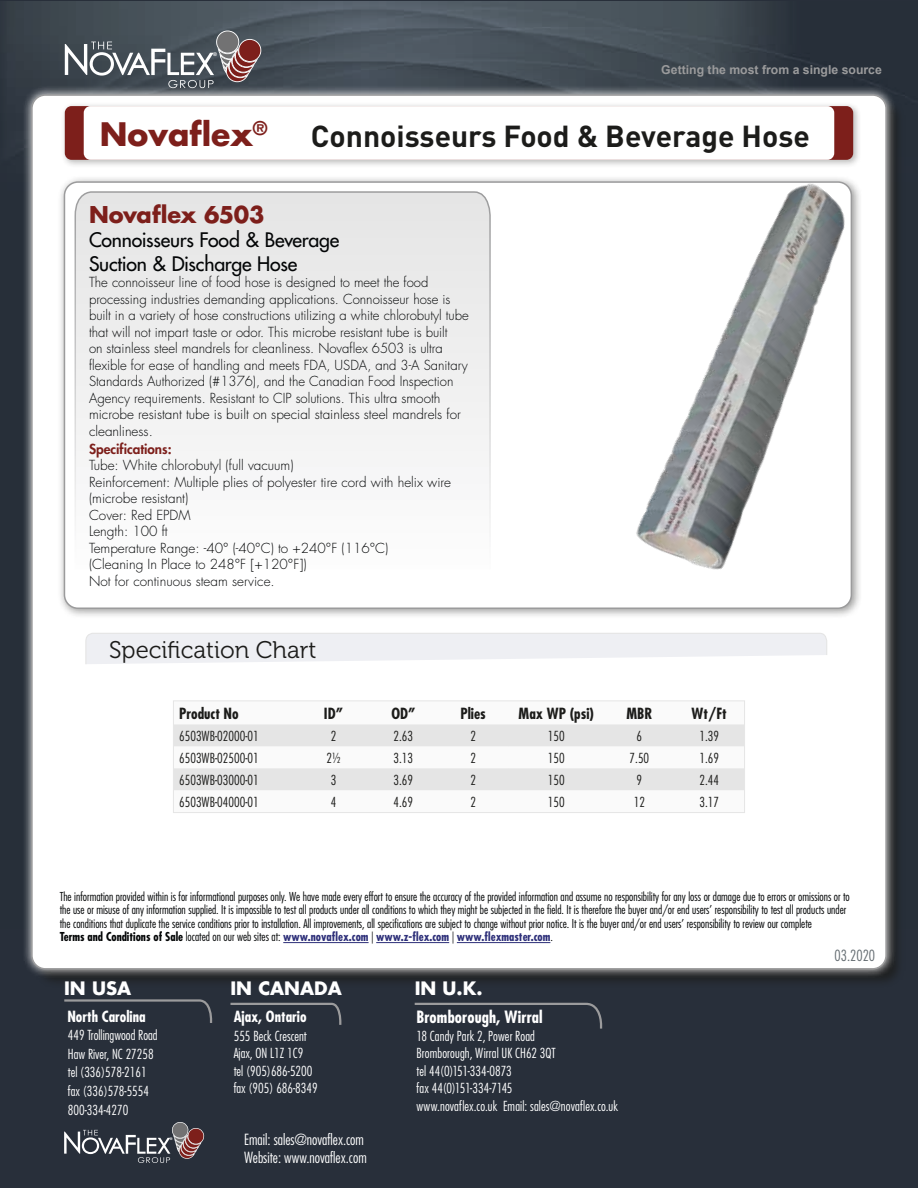
<style>
.page{position:relative;width:918px;height:1188px;background:#282f3a}
.page>*{position:absolute;margin:0;border:0;box-sizing:border-box;transform-origin:0 0}
.t1{font:700 31.5px "Futura Std";color:#7d1f1b}
.t2{font:700 30px "DIN";color:#1c1c1a}
.t3{font:24px "Museo 300";color:#1c1c1a}
.t4{font:700 22.5px "Futura Std";letter-spacing:-.015em;color:#7d1f1b}
.t5{font:500 19.5px/24px "Futura Std";letter-spacing:-.01em;color:#030506}
.t6{font:700 18px "Futura Std";color:#fff}
.t7{font:700 condensed 16.5px "Futura Std";letter-spacing:.01em;color:#fff}
.t8{font:300 condensed 15px/18px "Futura Std";color:#fff}
.t9{font:700 condensed 15px "Futura Std";color:#1c1c1a}
.t10{font:700 condensed 15px "Futura Std";color:#fff}
.t11{font:300 condensed 15px "Futura Std";color:#656d72}
.t12{font:300 13.5px/16.5px "Futura Std";color:#030506}
.t13{font:300 condensed 13.5px/18.8px "Futura Std";color:#fff}
.t14{font:300 condensed 13.5px "Futura Std";color:#1c1c1a}
.t15{font:800 13.5px "Futura Std";color:#7d1f1b}
.t16{font:700 12.3px "Arial";color:#9b9b9c}
.t17{font:300 condensed 12px/13.5px "Futura Std";color:#030506}
.t18{font:800 4.8px "Futura Std";color:#fff}
.t19{font:800 3.45px "Futura Std";color:#fff}
.s1{font-weight:700}
.s2{font-weight:700;color:#2d2f79}
</style>
<div class="page">
<img style="left:4px;top:2px;width:868px;height:139px">
<div style="left:21px;top:84px;width:876px;height:895px;background:#fff;opacity:.75"></div>
<div style="left:32px;top:95px;width:854px;height:874px;background:#fff;border-radius:14px"></div>
<div style="left:58px;top:175px;width:804px;height:445px;background:#1c1c1a;opacity:.43"></div>
<div style="left:64px;top:182px;width:787px;height:426px;background:#fff;border-radius:13px"></div>
<svg style="left:65px;top:31px;width:197px;height:57px;background:#66676d"></svg>
<div style="left:61px;top:102px;width:801px;height:66px;background:#1c1c1a;opacity:.29"></div>
<div style="left:65px;top:106px;width:788px;height:54px;background:#7d1f1b;border-radius:7px"></div>
<div style="left:84px;top:106px;width:750px;height:54px;background:#fff;border-radius:7px"></div>
<svg style="left:74px;top:191px;width:417px;height:335px"></svg>
<svg style="left:85px;top:633px;width:742px;height:31px"></svg>
<svg style="left:175px;top:724px;width:568px;height:66px"></svg>
<div style="left:173px;top:700px;width:572px;height:113px;border:1px solid #e5e5e5"></div>
<svg style="left:64px;top:1122px;width:140px;height:41px"></svg>
<svg style="left:64px;top:999px;width:149px;height:24px"></svg>
<svg style="left:230px;top:1002px;width:112px;height:23px"></svg>
<svg style="left:414px;top:1002px;width:189px;height:27px"></svg>
<hr style="left:283px;top:942px;width:86px;height:1px;background:#2d2f79">
<hr style="left:376px;top:942px;width:73px;height:1px;background:#2d2f79">
<hr style="left:457px;top:942px;width:93px;height:1px;background:#2d2f79">
<img style="left:532px;top:168px;width:366px;height:431px">
<p class="t18" style="left:213px;top:52px;width:5px">®</p>
<h1 class="t1" style="left:100px;top:113px;width:169px">Novaflex<sup>®</sup></h1>
<p class="t16" style="left:661px;top:62px;width:222px">Getting the most from a single source</p>
<h2 class="t2" style="left:311px;top:116px;width:500px">Connoisseurs Food &amp; Beverage Hose</h2>
<h3 class="t4" style="left:89px;top:199px;width:177px">Novaflex 6503</h3>
<h3 class="t5" style="left:89px;top:227px;width:252px">Connoisseurs Food &amp; Beverage<br>Suction &amp; Discharge Hose</h3>
<p class="t12" style="left:89px;top:274px;width:381px">The connoisseur line of food hose is designed to meet the food processing industries demanding applications. Connoisseur hose is built in a variety of hose constructions utilizing a white chlorobutyl tube that will not impart taste or odor. This microbe resistant tube is built<br>on stainless steel mandrels for cleanliness. Novaflex 6503 is ultra flexible for ease of handling and meets FDA, USDA, and 3-A Sanitary Standards Authorized (#1376), and the Canadian Food Inspection Agency requirements. Resistant to CIP solutions. This ultra smooth microbe resistant tube is built on special stainless steel mandrels for cleanliness.</p>
<p class="t15" style="left:89px;top:440px;width:84px">Specifications:</p>
<p class="t12" style="left:89px;top:457px;width:364px">Tube: White chlorobutyl (full vacuum)<br>Reinforcement: Multiple plies of polyester tire cord with helix wire (microbe resistant)<br>Cover: Red EPDM<br>Length: 100 ft<br>Temperature Range: -40° (-40°C) to +240°F (116°C)<br>(Cleaning In Place to 248°F [+120°F])<br>Not for continuous steam service.</p>
<h3 class="t3" style="left:109px;top:637px;width:209px">Specification Chart</h3>
<p class="t9" style="left:179px;top:704px;width:61px">Product No</p>
<p class="t9" style="left:324px;top:704px;width:21px">ID”</p>
<p class="t9" style="left:391px;top:704px;width:26px">OD”</p>
<p class="t9" style="left:460px;top:704px;width:27px">Plies</p>
<p class="t9" style="left:519px;top:704px;width:77px">Max WP (psi)</p>
<p class="t9" style="left:626px;top:704px;width:27px">MBR</p>
<p class="t9" style="left:692px;top:704px;width:37px">Wt/Ft</p>
<p class="t14" style="left:179px;top:728px;width:81px">6503WB-02000-01</p>
<p class="t14" style="left:331px;top:728px;width:7px">2</p>
<p class="t14" style="left:394px;top:728px;width:21px">2.63</p>
<p class="t14" style="left:470px;top:728px;width:7px">2</p>
<p class="t14" style="left:548px;top:728px;width:18px">150</p>
<p class="t14" style="left:637px;top:728px;width:7px">6</p>
<p class="t14" style="left:699px;top:728px;width:21px">1.39</p>
<p class="t14" style="left:179px;top:750px;width:81px">6503WB-02500-01</p>
<p class="t14" style="left:327px;top:750px;width:16px">21/2</p>
<p class="t14" style="left:394px;top:750px;width:21px">3.13</p>
<p class="t14" style="left:470px;top:750px;width:7px">2</p>
<p class="t14" style="left:548px;top:750px;width:18px">150</p>
<p class="t14" style="left:630px;top:750px;width:21px">7.50</p>
<p class="t14" style="left:699px;top:750px;width:21px">1.69</p>
<p class="t14" style="left:179px;top:772px;width:81px">6503WB-03000-01</p>
<p class="t14" style="left:331px;top:772px;width:7px">3</p>
<p class="t14" style="left:394px;top:772px;width:21px">3.69</p>
<p class="t14" style="left:470px;top:772px;width:7px">2</p>
<p class="t14" style="left:548px;top:772px;width:18px">150</p>
<p class="t14" style="left:637px;top:772px;width:7px">9</p>
<p class="t14" style="left:699px;top:772px;width:21px">2.44</p>
<p class="t14" style="left:179px;top:794px;width:81px">6503WB-04000-01</p>
<p class="t14" style="left:331px;top:794px;width:7px">4</p>
<p class="t14" style="left:394px;top:794px;width:21px">4.69</p>
<p class="t14" style="left:470px;top:794px;width:7px">2</p>
<p class="t14" style="left:548px;top:794px;width:18px">150</p>
<p class="t14" style="left:634px;top:794px;width:13px">12</p>
<p class="t14" style="left:699px;top:794px;width:21px">3.17</p>
<p class="t17" style="left:60px;top:890px;width:792px">The information provided within is for informational purposes only. We have made every effort to ensure the accuracy of the provided information and assume no responsibility for any loss or damage due to errors or omissions or to the use or misuse of any information supplied. It is impossible to test all products under all conditions to which they might be subjected in the field. It is therefore the buyer and/or end users’ responsibility to test all products under the conditions that duplicate the service conditions prior to installation. All improvements, all specifications are subject to change without prior notice. It is the buyer and/or end users’ responsibility to review our complete<br><span class="s1">Terms and Conditions of Sale</span> located on our web sites at: <span class="s2">www.novaflex.com</span> | <span class="s2">www.z-flex.com</span> | <span class="s2">www.flexmaster.com</span>.</p>
<h3 class="t6" style="left:64px;top:976px;width:69px">IN USA</h3>
<p class="t10" style="left:67px;top:1007px;width:80px">North Carolina</p>
<p class="t13" style="left:68px;top:1026px;width:91px">449 Trollingwood Road<br>Haw River, NC 27258 tel (336)578-2161 fax (336)578-5554<br>800-334-4270</p>
<p class="t19" style="left:170px;top:1137px;width:4px">®</p>
<h3 class="t6" style="left:230px;top:976px;width:113px">IN CANADA</h3>
<h3 class="t6" style="left:415px;top:976px;width:69px">IN U.K.</h3>
<p class="t10" style="left:234px;top:1007px;width:74px">Ajax, Ontario</p>
<p class="t7" style="left:416px;top:1007px;width:128px">Bromborough, Wirral</p>
<p class="t13" style="left:234px;top:1026px;width:75px">555 Beck Crescent</p>
<p class="t13" style="left:416px;top:1026px;width:120px">18 Candy Park 2, Power Road</p>
<p class="t13" style="left:234px;top:1044px;width:71px">Ajax, ON L1Z 1C9</p>
<p class="t13" style="left:416px;top:1044px;width:141px">Bromborough, Wirral UK CH62 3QT</p>
<p class="t13" style="left:234px;top:1061px;width:80px">tel (905)686-5200</p>
<p class="t13" style="left:416px;top:1061px;width:97px">tel 44(0)151-334-0873</p>
<p class="t13" style="left:234px;top:1079px;width:86px">fax (905) 686-8349</p>
<p class="t13" style="left:416px;top:1080px;width:203px;line-height:17.5px">fax 44(0)151-334-7145<br>www.novaflex.co.uk Email: sales@novaflex.co.uk</p>
<p class="t8" style="left:244px;top:1130px;width:124px">Email: sales@novaflex.com<br>Website: www.novaflex.com</p>
<p class="t11" style="left:835px;top:946px;width:42px">03.2020</p>
</div>
